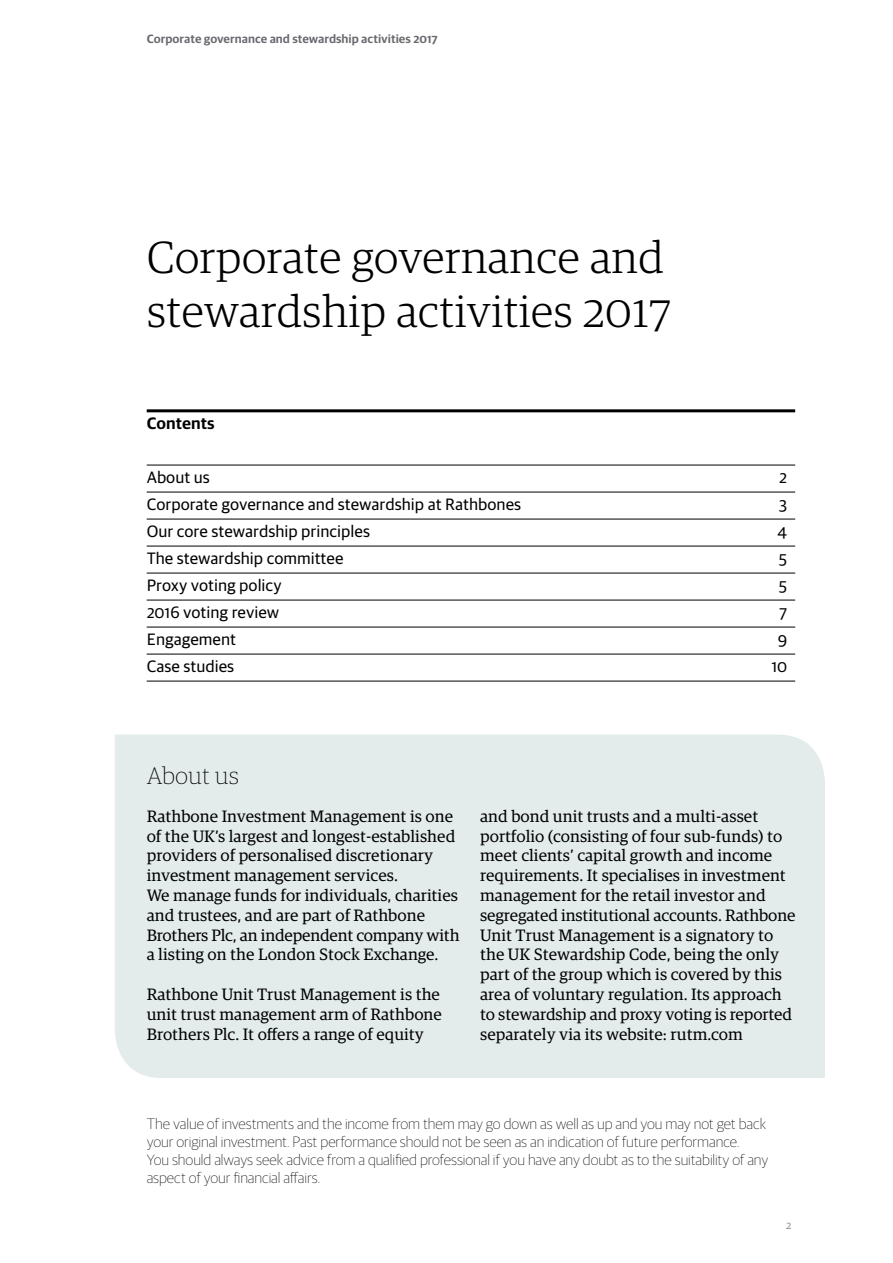
<style>
.page{position:relative;width:893px;height:1263px;background:#fff}
.page>*{position:absolute;margin:0;border:0;box-sizing:border-box;transform-origin:0 0}
.t1{font:300 45px/54px "Guardian RTB Egyp";color:#000}
.t2{font:100 24px "Guardian RTB Egyp";color:#000}
.t3{font:16.5px/19.8px "Guardian RTB Egyp";color:#000}
.t4{font:16.5px "Guardian RTB Sans";color:#000}
.t5{font:600 16.5px "Guardian RTB Sans";color:#000}
.t6{font:100 15px/18px "Guardian RTB Sans";letter-spacing:-.01em;color:#000}
.t7{font:600 12px "Guardian RTB Sans";color:#696a6f}
.t8{font:300 10.5px "Guardian RTB Egyp";color:#696a6f}
</style>
<div class="page">
<div style="left:115px;top:735px;width:710px;height:343px;background:#e4ebeb"></div>
<hr style="left:147px;top:409px;width:648px;height:3px;background:#000">
<hr style="left:147px;top:465px;width:648px;height:1px;background:#000">
<hr style="left:147px;top:492px;width:648px;height:1px;background:#000">
<hr style="left:147px;top:519px;width:648px;height:1px;background:#000">
<hr style="left:147px;top:546px;width:648px;height:1px;background:#000">
<hr style="left:147px;top:573px;width:648px;height:1px;background:#000">
<hr style="left:147px;top:600px;width:648px;height:1px;background:#000">
<hr style="left:147px;top:627px;width:648px;height:1px;background:#000">
<hr style="left:147px;top:654px;width:648px;height:1px;background:#000">
<hr style="left:147px;top:681px;width:648px;height:1px;background:#000">
<p class="t7" style="left:147px;top:30px;width:292px">Corporate governance and stewardship activities 2017</p>
<h1 class="t1" style="left:147px;top:228px;width:526px">Corporate governance and stewardship activities 2017</h1>
<p class="t5" style="left:147px;top:411px;width:69px">Contents</p>
<p class="t4" style="left:147px;top:466px;width:65px">About us</p>
<p class="t4" style="left:779px;top:466px;width:9px">2</p>
<p class="t4" style="left:147px;top:493px;width:376px">Corporate governance and stewardship at Rathbones</p>
<p class="t4" style="left:779px;top:493px;width:10px">3</p>
<p class="t4" style="left:147px;top:520px;width:225px">Our core stewardship principles</p>
<p class="t4" style="left:778px;top:520px;width:11px">4</p>
<p class="t4" style="left:147px;top:547px;width:198px">The stewardship committee</p>
<p class="t4" style="left:779px;top:547px;width:10px">5</p>
<p class="t4" style="left:147px;top:574px;width:136px">Proxy voting policy</p>
<p class="t4" style="left:779px;top:574px;width:10px">5</p>
<p class="t4" style="left:147px;top:601px;width:134px">2016 voting review</p>
<p class="t4" style="left:779px;top:601px;width:10px">7</p>
<p class="t4" style="left:147px;top:628px;width:91px">Engagement</p>
<p class="t4" style="left:778px;top:628px;width:11px">9</p>
<p class="t4" style="left:147px;top:655px;width:89px">Case studies</p>
<p class="t4" style="left:771px;top:655px;width:17px">10</p>
<h2 class="t2" style="left:147px;top:760px;width:94px">About us</h2>
<p class="t3" style="left:147px;top:805px;width:314px">Rathbone Investment Management is one of the UK’s largest and longest-established providers of personalised discretionary investment management services.<br>We manage funds for individuals, charities and trustees, and are part of Rathbone Brothers Plc, an independent company with a listing on the London Stock Exchange.</p>
<p class="t3" style="left:147px;top:983px;width:297px">Rathbone Unit Trust Management is the unit trust management arm of Rathbone<br>Brothers Plc. It offers a range of equity</p>
<p class="t3" style="left:480px;top:805px;width:317px">and bond unit trusts and a multi-asset portfolio (consisting of four sub-funds) to meet clients’ capital growth and income requirements. It specialises in investment management for the retail investor and segregated institutional accounts. Rathbone Unit Trust Management is a signatory to the UK Stewardship Code, being the only part of the group which is covered by this area of voluntary regulation. Its approach to stewardship and proxy voting is reported separately via its website: rutm.com</p>
<p class="t6" style="left:147px;top:1114px;width:623px">The value of investments and the income from them may go down as well as up and you may not get back your original investment. Past performance should not be seen as an indication of future performance.<br>You should always seek advice from a qualified professional if you have any doubt as to the suitability of any aspect of your financial affairs.</p>
<p class="t8" style="left:786px;top:1218px;width:7px">2</p>
</div>
